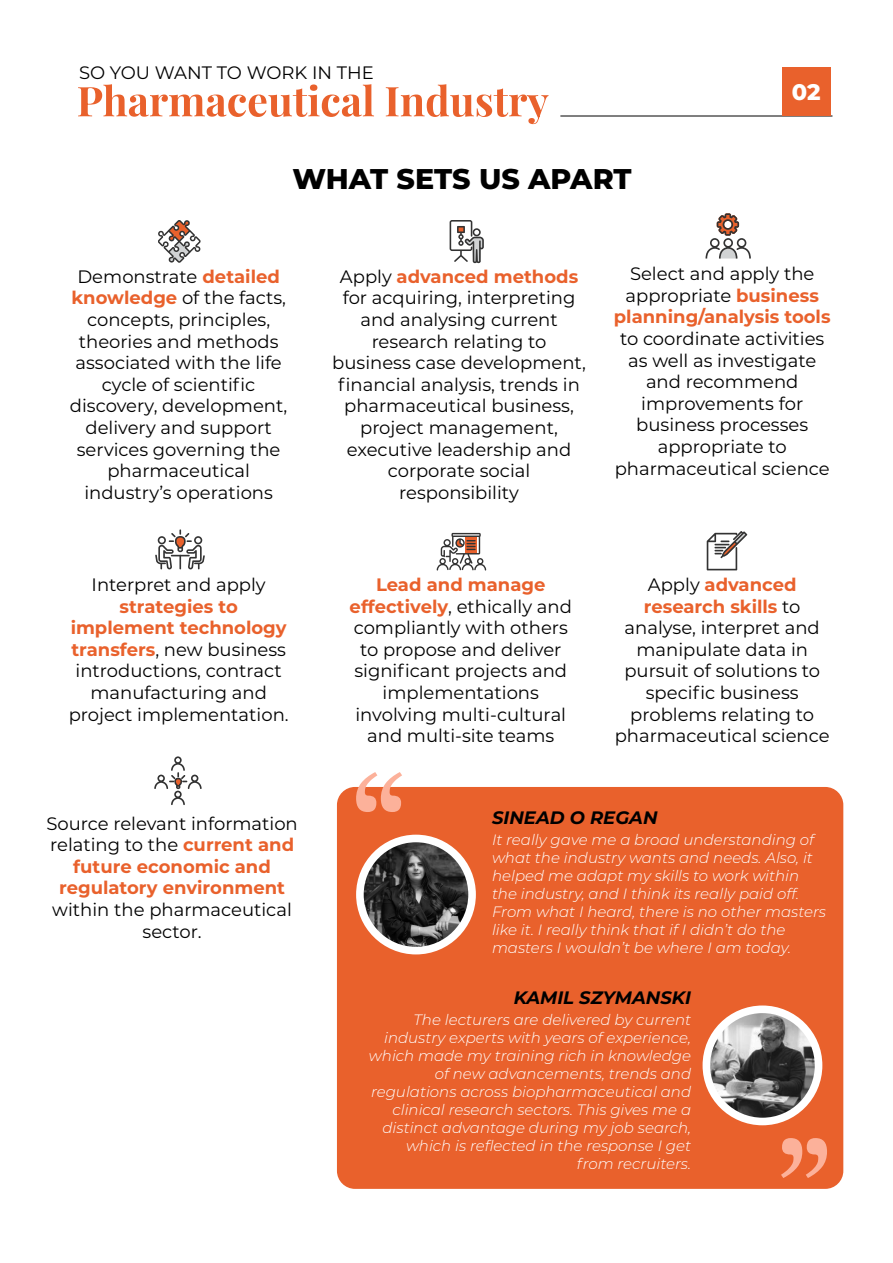
<style>
.page{position:relative;width:893px;height:1263px;background:#fff}
.page>*{position:absolute;margin:0;border:0;box-sizing:border-box;transform-origin:0 0}
.t1{font:800 28.5px "Montserrat";color:#000}
.t2{font:800 22.5px "Montserrat";color:#fff}
.t3{font:18px/21.6px "Montserrat";color:#000;text-align:center}
.t4{font:700 18px/21.6px "Montserrat";color:#e9612c;text-align:center}
.t5{font:italic 700 18px "Montserrat";color:#000}
.t6{font:italic 300 15px/18px "Montserrat";color:#fff}
.s1{font-weight:700;color:#e9612c}
.s2{font-weight:400;color:#000}
</style>
<div class="page">
<div style="left:337px;top:787px;width:506px;height:402px;background:#e9612c;border-radius:18px"></div>
<hr style="left:560px;top:116px;width:272px;height:1px;background:#000">
<div style="left:783px;top:68px;width:48px;height:48px;background:#e9612c"></div>
<svg style="left:356px;top:772px;width:46px;height:40px"></svg>
<svg style="left:781px;top:1138px;width:46px;height:40px"></svg>
<div style="left:356px;top:835px;width:120px;height:119px;background:#fff;border-radius:50%"></div>
<div style="left:703px;top:1005px;width:119px;height:120px;background:#fff;border-radius:50%"></div>
<svg style="left:78px;top:84px;width:296px;height:33px"></svg>
<svg style="left:386px;top:84px;width:162px;height:40px"></svg>
<img style="left:710px;top:1013px;width:105px;height:105px;border-radius:52px">
<img style="left:364px;top:842px;width:104px;height:105px;border-radius:52px">
<svg style="left:158px;top:220px;width:43px;height:43px"></svg>
<svg style="left:437px;top:533px;width:49px;height:37px"></svg>
<svg style="left:705px;top:213px;width:46px;height:46px"></svg>
<svg style="left:155px;top:529px;width:50px;height:40px"></svg>
<svg style="left:707px;top:531px;width:40px;height:39px"></svg>
<svg style="left:154px;top:756px;width:48px;height:49px"></svg>
<svg style="left:450px;top:220px;width:34px;height:43px"></svg>
<p class="t3" style="left:79px;top:62px;width:296px">SO YOU WANT TO WORK IN THE</p>
<h1 class="t1" style="left:293px;top:158px;width:341px">WHAT SETS US APART</h1>
<p class="t2" style="left:792px;top:76px;width:30px">02</p>
<p class="t3" style="left:70px;top:265px;width:219px">Demonstrate <span class="s1">detailed knowledge</span> of the facts, concepts, principles, theories and methods associated with the life cycle of scientific discovery, development, delivery and support services governing the pharmaceutical industry’s operations</p>
<p class="t3" style="left:92px;top:573px;width:176px">Interpret and apply</p>
<p class="t3" style="left:69px;top:595px;width:221px"><span class="s1">strategies to implement technology transfers</span>, new business introductions, contract manufacturing and project implementation.</p>
<p class="t4" style="left:46px;top:811px;width:253px"><span class="s2">Source relevant information relating to the</span> current and future economic and regulatory environment</p>
<p class="t3" style="left:52px;top:898px;width:241px">within the pharmaceutical sector.</p>
<p class="t3" style="left:332px;top:265px;width:255px">Apply <span class="s1">advanced methods </span>for acquiring, interpreting and analysing current research relating to business case development, financial analysis, trends in pharmaceutical business, project management, executive leadership and corporate social responsibility</p>
<p class="t3" style="left:350px;top:573px;width:224px"><span class="s1">Lead and manage effectively</span>, ethically and compliantly with others to propose and deliver significant projects and implementations involving multi-cultural and multi-site teams</p>
<p class="t4" style="left:614px;top:262px;width:218px"><span class="s2">Select and apply the appropriate</span> business planning/analysis tools</p>
<p class="t3" style="left:615px;top:327px;width:216px">to coordinate activities as well as investigate and recommend improvements for business processes appropriate to pharmaceutical science</p>
<p class="t3" style="left:615px;top:573px;width:216px">Apply <span class="s1">advanced research skills</span> to analyse, interpret and manipulate data in pursuit of solutions to specific business problems relating to pharmaceutical science</p>
<p class="t5" style="left:492px;top:805px;width:167px">SINEAD O REGAN</p>
<p class="t6" style="left:492px;top:830px;width:336px">It really gave me a broad understanding of what the industry wants and needs. Also, it helped me adapt my skills to work within the industry, and I think its really paid off.<br>From what I heard, there is no other masters like it. I really think that if I didn’t do the masters I wouldn’t be where I am today.</p>
<p class="t5" style="left:514px;top:985px;width:179px">KAMIL SZYMANSKI</p>
<p class="t6" style="left:369px;top:1010px;width:324px;text-align:right">The lecturers are delivered by current industry experts with years of experience, which made my training rich in knowledge of new advancements, trends and regulations across biopharmaceutical and clinical research sectors. This gives me a distinct advantage during my job search, which is reflected in the response I get from recruiters.</p>
</div>
